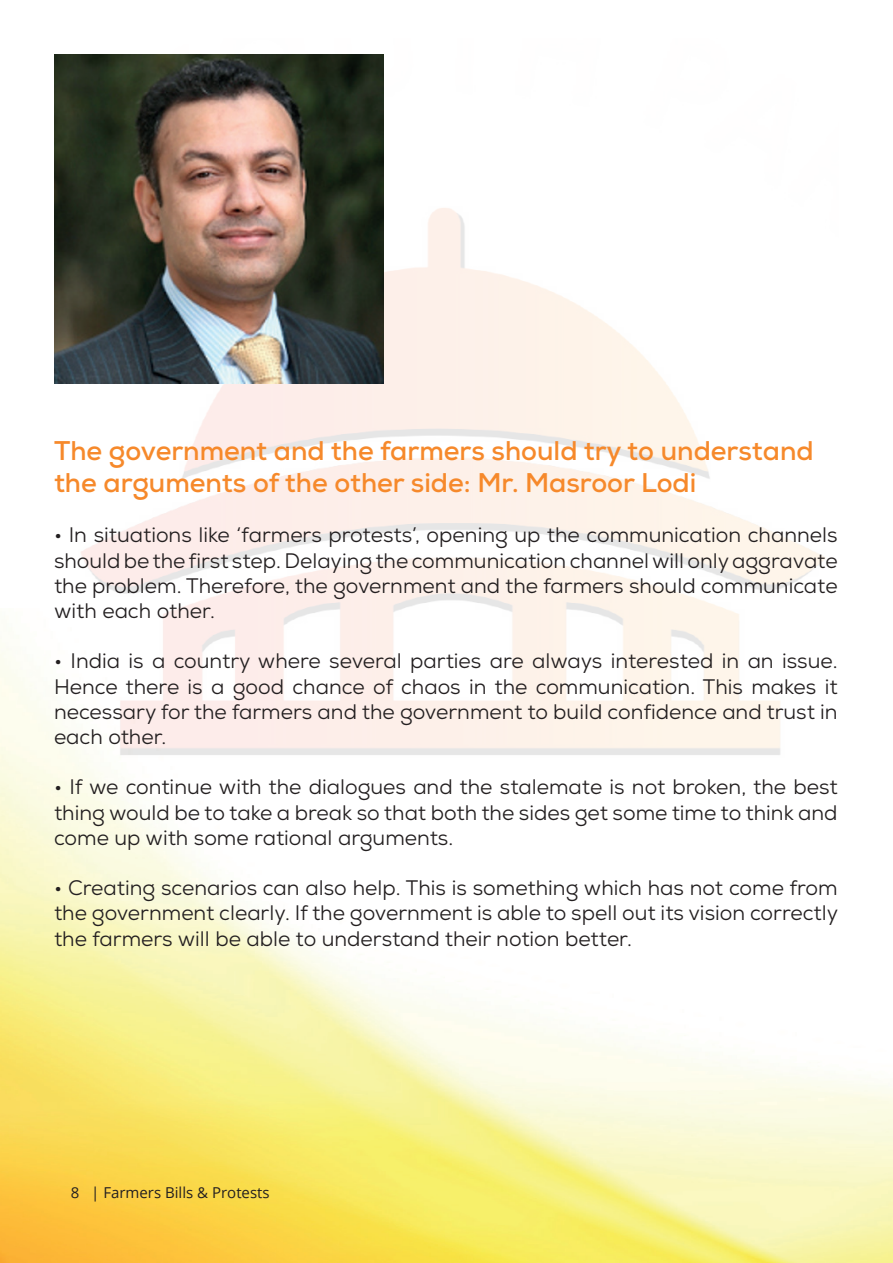
<style>
.page{position:relative;width:893px;height:1263px;background:#fff}
.page>*{position:absolute;margin:0;border:0;box-sizing:border-box;transform-origin:0 0}
.t1{font:700 27px/32.4px "Nexa";color:#f6892b}
.t2{font:21px/25.2px "Nexa";color:#231f20;text-align:justify}
.t3{font:15px "Open Sans";color:#231f20}
</style>
<div class="page">
<img style="left:0;top:638px;width:893px;height:625px">
<img style="left:54px;top:54px;width:785px;height:891px">
<img style="left:54px;top:54px;width:329px;height:329px">
<p class="t1" style="left:54px;top:434px;width:761px">The government and the farmers should try to understand the arguments of the other side: Mr. Masroor Lodi</p>
<p class="t2" style="left:54px;top:522px;width:785px">• In situations like ‘farmers protests’, opening up the communication channels should be the first step. Delaying the communication channel will only aggravate the problem. Therefore, the government and the farmers should communicate with each other.</p>
<p class="t2" style="left:54px;top:648px;width:785px">• India is a country where several parties are always interested in an issue.<br>Hence there is a good chance of chaos in the communication. This makes it necessary for the farmers and the government to build confidence and trust in each other.</p>
<p class="t2" style="left:54px;top:774px;width:785px">• If we continue with the dialogues and the stalemate is not broken, the best thing would be to take a break so that both the sides get some time to think and come up with some rational arguments.</p>
<p class="t2" style="left:54px;top:875px;width:786px">• Creating scenarios can also help. This is something which has not come from the government clearly. If the government is able to spell out its vision correctly the farmers will be able to understand their notion better.</p>
<p class="t3" style="left:71px;top:1182px;width:200px">8 | Farmers Bills &amp; Protests</p>
</div>
